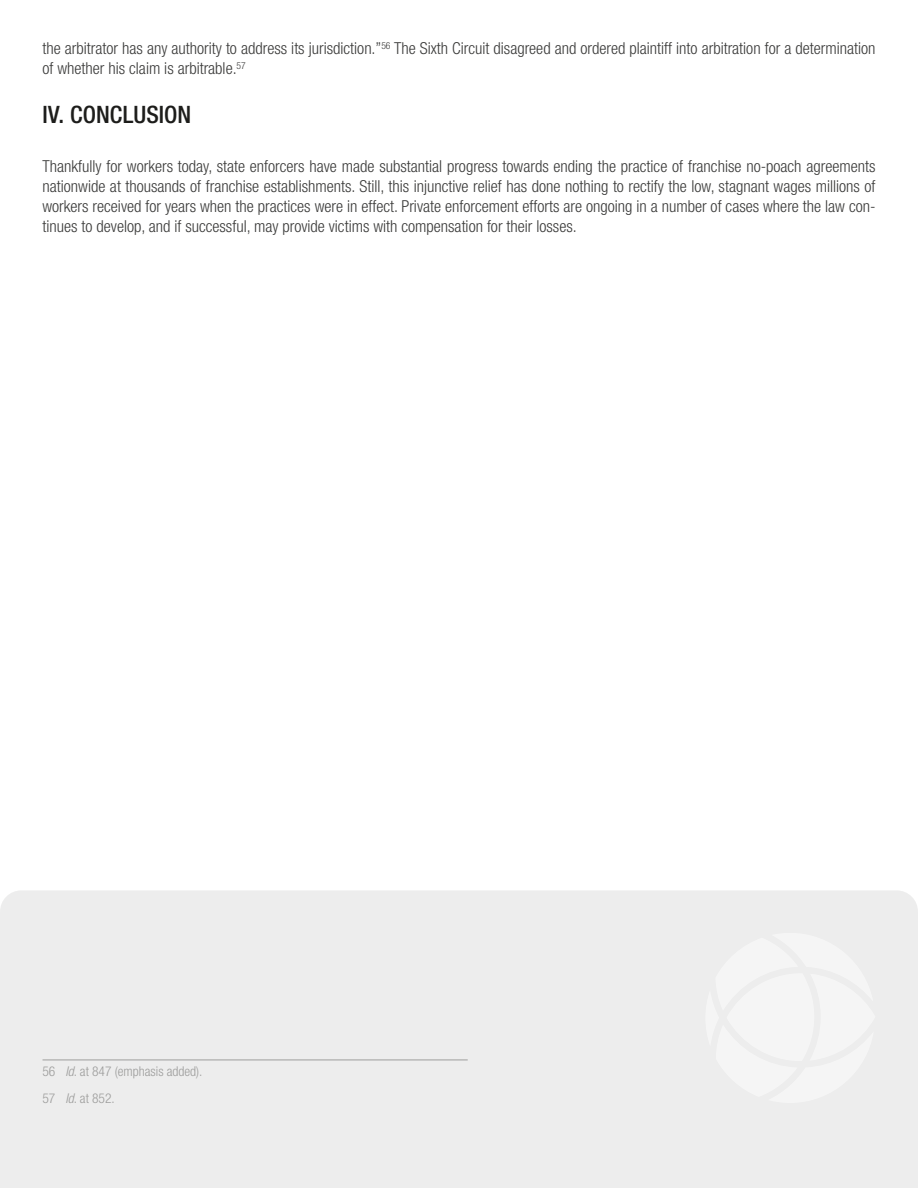
<style>
.page{position:relative;width:918px;height:1188px;background:#fff}
.page>*{position:absolute;margin:0;border:0;box-sizing:border-box;transform-origin:0 0}
.t1{font:500 condensed 24px "Helvetica Neue LT Std";color:#1d1d1b}
.t2{font:300 condensed 16.5px/19.8px "Helvetica Neue LT Std";color:#3c3c3b}
.t3{font:300 condensed 13.5px/26.8px "Helvetica Neue LT Std";color:#9d9d9c}
.s1{font-style:italic}
</style>
<div class="page">
<div style="left:0;top:890px;width:918px;height:298px;background:#ededed"></div>
<div style="left:705px;top:933px;width:170px;height:170px;background:#f5f5f5"></div>
<hr style="left:43px;top:1060px;width:425px;height:1px;background:#9d9d9c">
<p class="t2" style="left:43px;top:38px;width:835px">the arbitrator has any authority to address its jurisdiction.”<sup>56</sup> The Sixth Circuit disagreed and ordered plaintiff into arbitration for a determination of whether his claim is arbitrable.<sup>57</sup></p>
<h1 class="t1" style="left:43px;top:100px;width:150px">IV. CONCLUSION</h1>
<p class="t2" style="left:43px;top:156px;width:835px;text-align:justify">Thankfully for workers today, state enforcers have made substantial progress towards ending the practice of franchise no-poach agreements nationwide at thousands of franchise establishments. Still, this injunctive relief has done nothing to rectify the low, stagnant wages millions of workers received for years when the practices were in effect. Private enforcement efforts are ongoing in a number of cases where the law con&shy;tinues to develop, and if successful, may provide victims with compensation for their losses.</p>
<p class="t3" style="left:43px;top:1058px;width:162px">56 <span class="s1">Id</span>. at 847 (emphasis added).<br>57 <span class="s1">Id</span>. at 852.</p>
</div>
